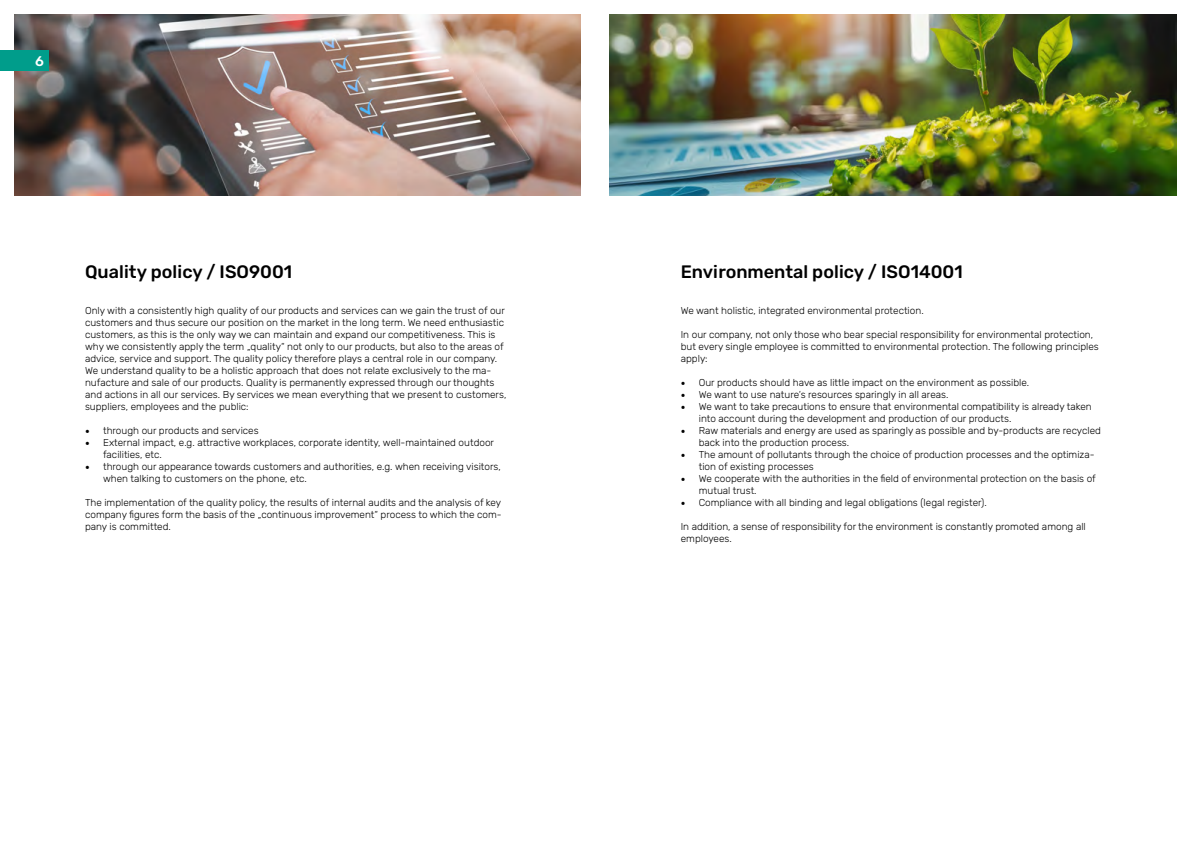
<style>
.page{position:relative;width:1191px;height:842px;background:#fff}
.page>*{position:absolute;margin:0;border:0;box-sizing:border-box;transform-origin:0 0}
.t1{font:500 18px "Rubik";color:#000}
.t2{font:500 14px "Rubik";color:#fff}
.t3{font:300 10px/12px "Rubik";color:#000}
.s1{font-family:"Minion Pro";font-weight:400;font-size:12px}
</style>
<div class="page">
<img style="left:14px;top:14px;width:567px;height:182px">
<img style="left:610px;top:14px;width:566px;height:182px">
<div style="left:0;top:50px;width:49px;height:21px;background:#009d8b"></div>
<h2 class="t2" style="left:35px;top:53px;width:10px">6</h2>
<h1 class="t1" style="left:85px;top:261px;width:209px">Quality policy / ISO9001</h1>
<p class="t3" style="left:85px;top:304px;width:423px">Only with a consistently high quality of our products and services can we gain the trust of our customers and thus secure our position on the market in the long term. We need enthusiastic customers, as this is the only way we can maintain and expand our competitiveness. This is why we consistently apply the term „quality“ not only to our products, but also to the areas of advice, service and support. The quality policy therefore plays a central role in our company.<br>We understand quality to be a holistic approach that does not relate exclusively to the ma&shy;nufacture and sale of our products. Quality is permanently expressed through our thoughts and actions in all our services. By services we mean everything that we present to customers, suppliers, employees and the public:</p>
<p class="t3" style="left:85px;top:424px;width:175px"><span class="s1">•</span> through our products and services</p>
<p class="t3" style="left:103px;top:436px;width:392px;text-indent:-18px"><span class="s1">•</span> External impact, e.g. attractive workplaces, corporate identity, well-maintained outdoor facilities, etc.</p>
<p class="t3" style="left:103px;top:460px;width:399px;text-indent:-18px"><span class="s1">•</span> through our appearance towards customers and authorities, e.g. when receiving visitors, when talking to customers on the phone, etc.</p>
<p class="t3" style="left:85px;top:496px;width:418px;text-align:justify">The implementation of the quality policy, the results of internal audits and the analysis of key company figures form the basis of the „continuous improvement“ process to which the com&shy;pany is committed.</p>
<h1 class="t1" style="left:681px;top:261px;width:283px">Environmental policy / ISO14001</h1>
<p class="t3" style="left:681px;top:304px;width:244px">We want holistic, integrated environmental protection.</p>
<p class="t3" style="left:681px;top:328px;width:419px">In our company, not only those who bear special responsibility for environmental protection, but every single employee is committed to environmental protection. The following principles apply:</p>
<p class="t3" style="left:681px;top:376px;width:350px"><span class="s1">•</span> Our products should have as little impact on the environment as possible.</p>
<p class="t3" style="left:681px;top:388px;width:269px"><span class="s1">•</span> We want to use nature‘s resources sparingly in all areas.</p>
<p class="t3" style="left:699px;top:400px;width:394px;text-indent:-18px"><span class="s1">•</span> We want to take precautions to ensure that environmental compatibility is already taken into account during the development and production of our products.</p>
<p class="t3" style="left:699px;top:424px;width:404px;text-indent:-18px"><span class="s1">•</span> Raw materials and energy are used as sparingly as possible and by-products are recycled back into the production process.</p>
<p class="t3" style="left:699px;top:448px;width:397px;text-indent:-18px"><span class="s1">•</span> The amount of pollutants through the choice of production processes and the optimiza&shy;tion of existing processes</p>
<p class="t3" style="left:699px;top:472px;width:398px;text-indent:-18px"><span class="s1">•</span> We cooperate with the authorities in the field of environmental protection on the basis of mutual trust.</p>
<p class="t3" style="left:681px;top:496px;width:307px"><span class="s1">•</span> Compliance with all binding and legal obligations (legal register).</p>
<p class="t3" style="left:681px;top:520px;width:406px">In addition, a sense of responsibility for the environment is constantly promoted among all employees.</p>
</div>
